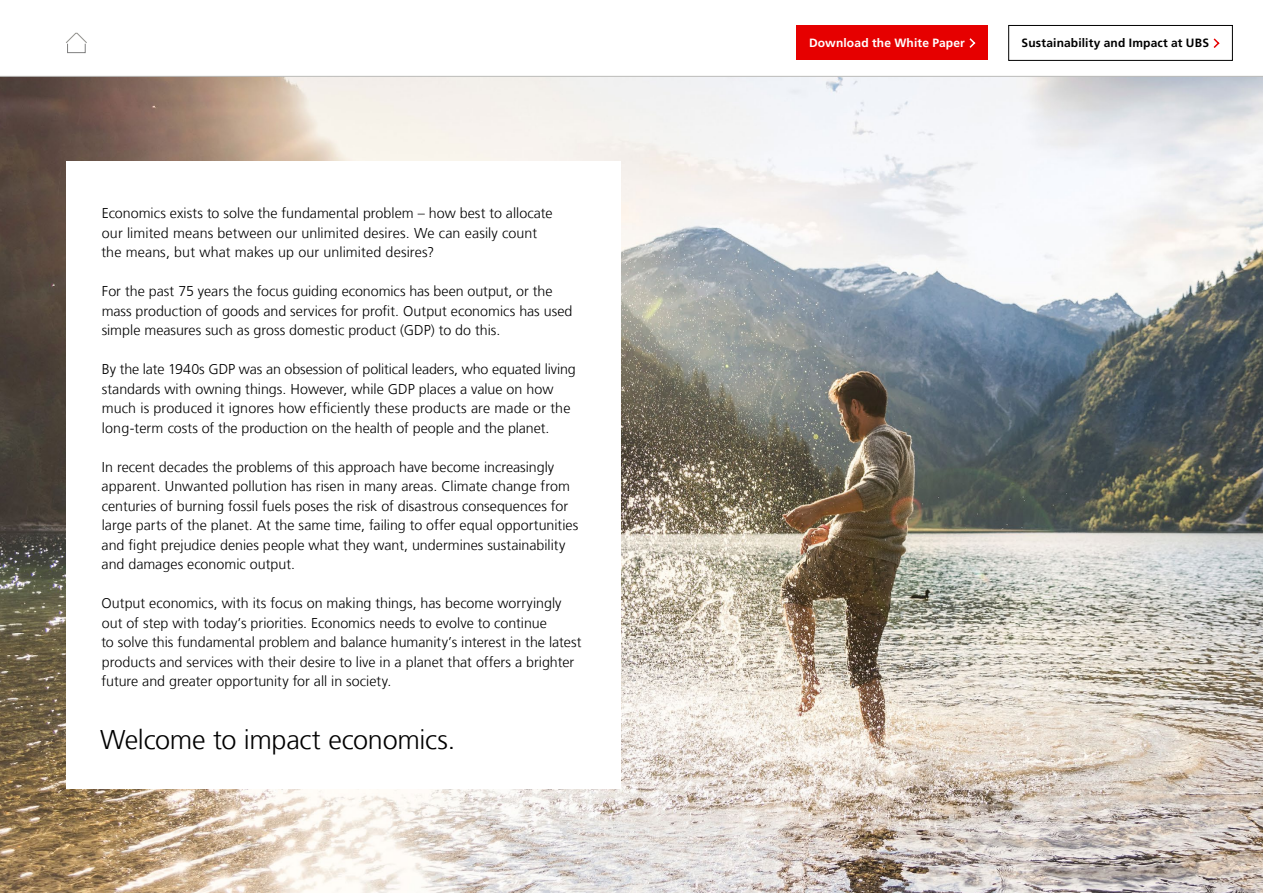
<style>
.page{position:relative;width:1263px;height:893px;background:#fff}
.page>*{position:absolute;margin:0;border:0;box-sizing:border-box;transform-origin:0 0}
.Quote___ipulse_line{font:300 27px "Frutiger LT Com";letter-spacing:-.01em;color:#000}
.UBS_Template_Body_co{font:300 14.25px/19.5px "Frutiger LT Com";color:#000}
.t1{font:700 12px "Frutiger LT Com";letter-spacing:.015em;color:#000}
.t2{font:700 12px "Frutiger LT Com";letter-spacing:.015em;color:#fff}
</style>
<div class="page">
<img style="left:0;top:77px;width:1263px;height:816px">
<div style="left:66px;top:162px;width:555px;height:627px;background:#fff"></div>
<svg style="left:0;top:25px;width:1263px;height:52px"></svg>
<div style="left:1009px;top:25px;width:223px;height:35px;background:#fff"></div>
<svg style="left:1213px;top:38px;width:7px;height:10px"></svg>
<div style="left:1008px;top:25px;width:224px;height:36px;border:1px solid #000"></div>
<div style="left:796px;top:25px;width:192px;height:35px;background:#e60000"></div>
<svg style="left:969px;top:38px;width:7px;height:10px"></svg>
<div style="left:67px;top:43px;width:18px;height:10px;border:1px solid #808080"></div>
<svg style="left:65px;top:32px;width:23px;height:12px"></svg>
<p class="UBS_Template_Body_co" style="left:101px;top:204px;width:453px">Economics exists to solve the fundamental problem – how best to allocate our limited means between our unlimited desires. We can easily count the means, but what makes up our unlimited desires?</p>
<p class="UBS_Template_Body_co" style="left:102px;top:282px;width:472px">For the past 75 years the focus guiding economics has been output, or the mass production of goods and services for profit. Output economics has used simple measures such as gross domestic product (GDP) to do this.</p>
<p class="UBS_Template_Body_co" style="left:102px;top:360px;width:476px">By the late 1940s GDP was an obsession of political leaders, who equated living standards with owning things. However, while GDP places a value on how much is produced it ignores how efficiently these products are made or the long-term costs of the production on the health of people and the planet.</p>
<p class="UBS_Template_Body_co" style="left:102px;top:457px;width:478px">In recent decades the problems of this approach have become increasingly apparent. Unwanted pollution has risen in many areas. Climate change from centuries of burning fossil fuels poses the risk of disastrous consequences for large parts of the planet. At the same time, failing to offer equal opportunities and fight prejudice denies people what they want, undermines sustainability and damages economic output.</p>
<p class="UBS_Template_Body_co" style="left:101px;top:594px;width:482px">Output economics, with its focus on making things, has become worryingly out of step with today’s priorities. Economics needs to evolve to continue<br>to solve this fundamental problem and balance humanity’s interest in the latest products and services with their desire to live in a planet that offers a brighter future and greater opportunity for all in society.</p>
<p class="Quote___ipulse_line" style="left:100px;top:724px;width:357px">Welcome to impact economics.</p>
<p class="t2" style="left:809px;top:36px;width:157px">Download the White Paper</p>
<p class="t1" style="left:1022px;top:36px;width:189px">Sustainability and Impact at UBS</p>
</div>
